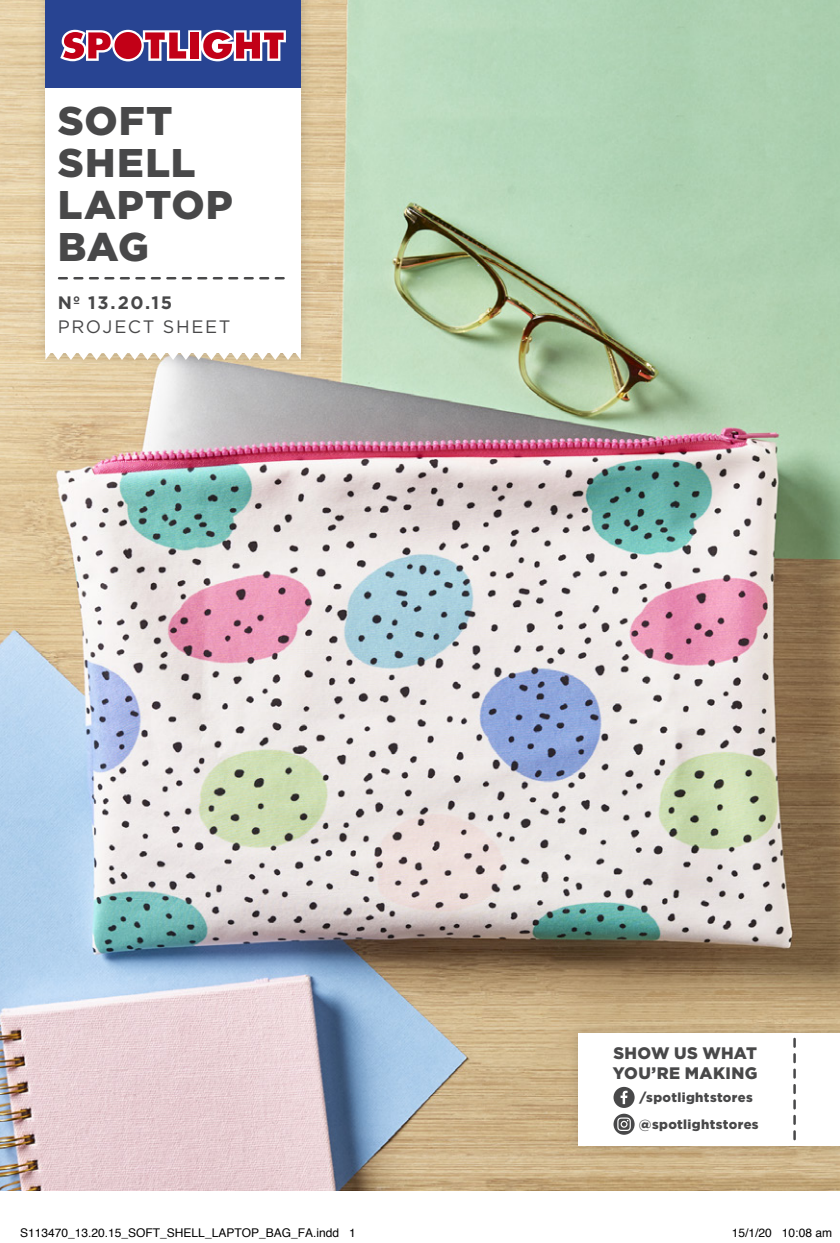
<style>
.page{position:relative;width:840px;height:1243px;background:#fff}
.page>*{position:absolute;margin:0;border:0;box-sizing:border-box;transform-origin:0 0}
.t1{font:900 40px/42px "Gotham";letter-spacing:.025em;color:#484849}
.t2{font:18px "Gotham";letter-spacing:.095em;color:#484849}
.t3{font:700 18px "Gotham";letter-spacing:.085em;color:#484849}
.t4{font:900 16.6px/19.4px "Gotham";letter-spacing:.02em;color:#484849}
.t5{font:900 13px/26.8px "Gotham";letter-spacing:.025em;color:#484849}
.t6{font:12px "Helvetica";color:#000}
</style>
<div class="page">
<img style="left:0;top:0;width:839px;height:1191px">
<div style="left:566px;top:1021px;width:273px;height:138px;background:#000;opacity:.15"></div>
<div style="left:577px;top:1033px;width:262px;height:112px;background:#fff"></div>
<svg style="left:793px;top:1039px;width:2px;height:100px"></svg>
<div style="left:613px;top:1087px;width:21px;height:21px;background:#484849;border-radius:50%"></div>
<svg style="left:620px;top:1091px;width:7px;height:13px"></svg>
<svg style="left:613px;top:1114px;width:21px;height:21px"></svg>
<svg style="left:617px;top:1117px;width:13px;height:14px"></svg>
<div style="left:34px;top:0;width:280px;height:372px;background:#000;opacity:.15"></div>
<div style="left:45px;top:0;width:255px;height:89px;background:#284492"></div>
<svg style="left:60px;top:30px;width:226px;height:31px;background:#b85f79"></svg>
<svg style="left:45px;top:353px;width:255px;height:7px"></svg>
<div style="left:45px;top:89px;width:255px;height:264px;background:#fff"></div>
<svg style="left:59px;top:277px;width:224px;height:2px"></svg>
<h1 class="t1" style="left:58px;top:100px;width:176px">SOFT<br>SHELL<br>LAPTOP<br>BAG</h1>
<h2 class="t3" style="left:58px;top:291px;width:116px">Nº 13.20.15</h2>
<h2 class="t2" style="left:58px;top:315px;width:174px">PROJECT SHEET</h2>
<h3 class="t4" style="left:612px;top:1043px;width:146px">SHOW US WHAT<br>YOU’RE MAKING</h3>
<p class="t5" style="left:638px;top:1084px;width:121px">/spotlightstores @spotlightstores</p>
<p class="t6" style="left:20px;top:1223px;width:337px">S113470_13.20.15_SOFT_SHELL_LAPTOP_BAG_FA.indd 1</p>
<p class="t6" style="left:731px;top:1223px;width:102px">15/1/20 10:08 am</p>
</div>
